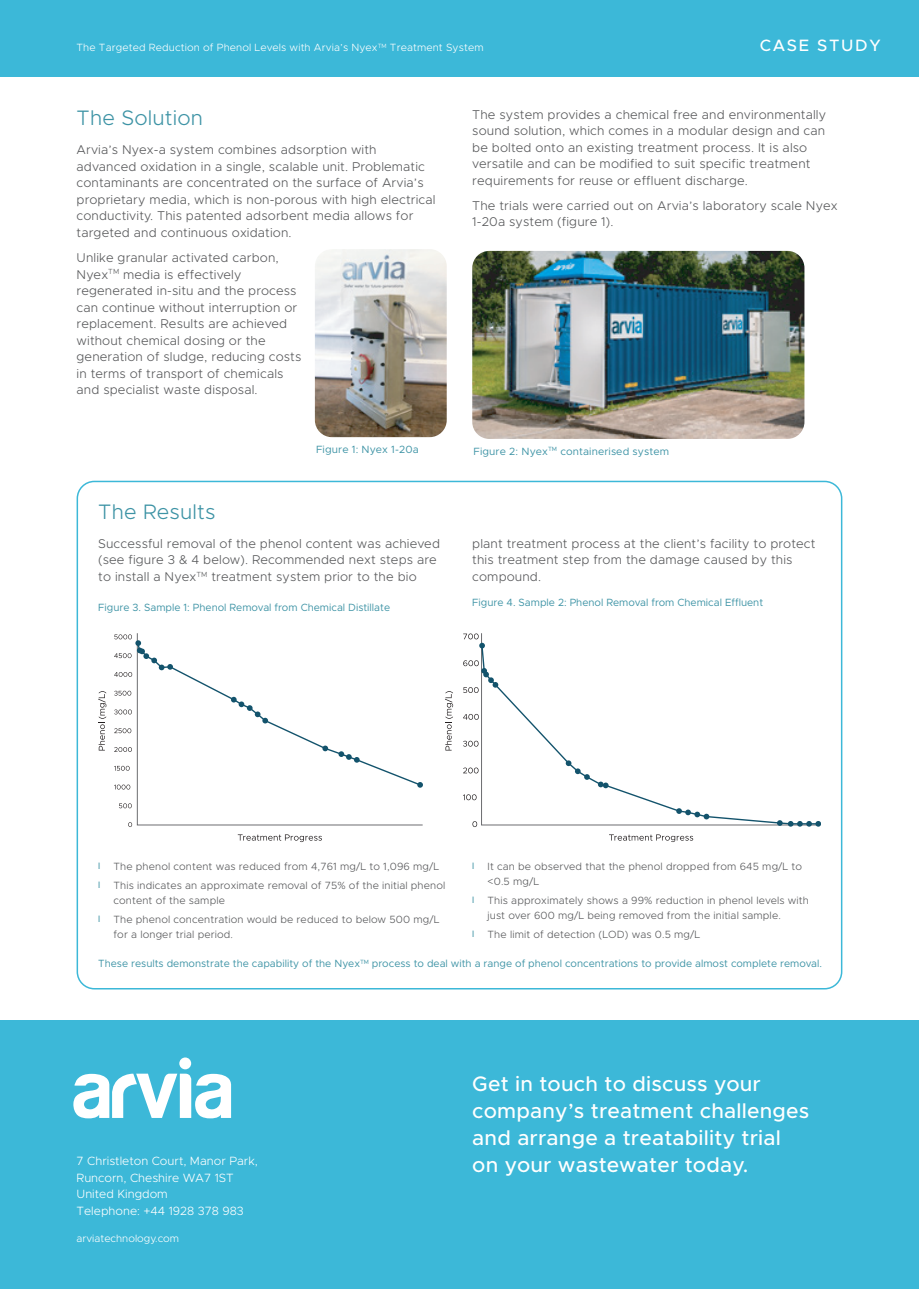
<style>
.page{position:relative;width:919px;height:1289px;background:#fff}
.page>*{position:absolute;margin:0;border:0;box-sizing:border-box;transform-origin:0 0}
.t1{font:500 21px/27px "Metropolis";letter-spacing:.01em;color:#fff}
.t2{font:300 21px "Metropolis";letter-spacing:.01em;color:#3d93a5}
.t3{font:500 16.5px "Metropolis";letter-spacing:.1em;color:#fff}
.t4{font:300 12.75px/16.5px "Metropolis";letter-spacing:.01em;color:#57585a}
.t5{font:300 12px/16.5px "Metropolis";color:#fff}
.t6{font:300 10.5px/15px "Metropolis";letter-spacing:.01em;color:#57585a}
.t7{font:10.5px "Metropolis";color:#3d93a5}
.t8{font:300 10.5px "Metropolis";letter-spacing:.01em;color:#fff}
.s1{color:#3d93a5}
</style>
<div class="page">
<div style="left:0;top:1020px;width:918px;height:268px;background:#3cb8d8"></div>
<div style="left:179px;top:1057px;width:12px;height:12px;background:#fff;border-radius:50%"></div>
<svg style="left:73px;top:1073px;width:158px;height:45px"></svg>
<div style="left:0;top:0;width:918px;height:77px;background:#3cb8d8"></div>
<img style="left:315px;top:249px;width:131px;height:188px">
<img style="left:472px;top:251px;width:332px;height:188px">
<svg style="left:137px;top:633px;width:286px;height:192px"></svg>
<svg style="left:119px;top:803px;width:13px;height:5px"></svg>
<svg style="left:128px;top:822px;width:4px;height:5px"></svg>
<svg style="left:238px;top:834px;width:84px;height:8px"></svg>
<svg style="left:114px;top:634px;width:309px;height:155px"></svg>
<svg style="left:463px;top:714px;width:16px;height:5px"></svg>
<svg style="left:463px;top:740px;width:15px;height:6px"></svg>
<svg style="left:463px;top:767px;width:15px;height:6px"></svg>
<svg style="left:463px;top:794px;width:13px;height:6px"></svg>
<svg style="left:472px;top:821px;width:5px;height:6px"></svg>
<svg style="left:609px;top:834px;width:84px;height:8px"></svg>
<svg style="left:445px;top:691px;width:8px;height:59px"></svg>
<svg style="left:98px;top:691px;width:8px;height:59px"></svg>
<svg style="left:463px;top:633px;width:20px;height:15px"></svg>
<svg style="left:463px;top:660px;width:16px;height:33px"></svg>
<svg style="left:777px;top:821px;width:43px;height:5px"></svg>
<svg style="left:480px;top:643px;width:339px;height:182px"></svg>
<p class="t8" style="left:77px;top:41px;width:408px">The Targeted Reduction of Phenol Levels with Arvia’s Nyex<sup>TM</sup> Treatment System</p>
<p class="t3" style="left:759px;top:35px;width:122px">CASE STUDY</p>
<h1 class="t2" style="left:77px;top:105px;width:128px">The Solution</h1>
<p class="t4" style="left:77px;top:142px;width:360px">Arvia’s Nyex-a system combines adsorption with advanced oxidation in a single, scalable unit. Problematic contaminants are concentrated on the surface of Arvia’s proprietary media, which is non-porous with high electrical conductivity. This patented adsorbent media allows for targeted and continuous oxidation.</p>
<p class="t4" style="left:77px;top:249px;width:226px">Unlike granular activated carbon, Nyex<sup>TM</sup> media is effectively regenerated in-situ and the process can continue without interruption or replacement. Results are achieved without chemical dosing or the generation of sludge, reducing costs in terms of transport of chemicals and specialist waste disposal.</p>
<p class="t7" style="left:316px;top:443px;width:104px">Figure 1: Nyex 1-20a</p>
<p class="t4" style="left:472px;top:106px;width:355px">The system provides a chemical free and environmentally sound solution, which comes in a modular design and can be bolted onto an existing treatment process. It is also versatile and can be modified to suit specific treatment requirements for reuse or effluent discharge.</p>
<p class="t4" style="left:472px;top:197px;width:367px">The trials were carried out on Arvia’s laboratory scale Nyex<br>1-20a system (figure 1).</p>
<p class="t7" style="left:473px;top:445px;width:197px">Figure 2: Nyex<sup>TM</sup> containerised system</p>
<h1 class="t2" style="left:98px;top:498px;width:119px">The Results</h1>
<p class="t4" style="left:98px;top:535px;width:343px">Successful removal of the phenol content was achieved (see figure 3 &amp; 4 below). Recommended next steps are to install a Nyex<sup>TM</sup> treatment system prior to the bio</p>
<p class="t4" style="left:472px;top:535px;width:345px">plant treatment process at the client’s facility to protect this treatment step from the damage caused by this compound.</p>
<p class="t7" style="left:98px;top:601px;width:293px">Figure 3. Sample 1: Phenol Removal from Chemical Distillate</p>
<p class="t7" style="left:472px;top:596px;width:292px">Figure 4. Sample 2: Phenol Removal from Chemical Effluent</p>
<p class="t6" style="left:98px;top:858px;width:342px"><span class="s1">●</span> The phenol content was reduced from 4,761 mg/L to 1,096 mg/L</p>
<p class="t6" style="left:113px;top:877px;width:333px;text-indent:-15px"><span class="s1">●</span> This indicates an approximate removal of 75% of the initial phenol content of the sample</p>
<p class="t6" style="left:113px;top:912px;width:327px;text-indent:-15px"><span class="s1">●</span> The phenol concentration would be reduced to below 500 mg/L for a longer trial period.</p>
<p class="t6" style="left:487px;top:858px;width:316px;text-indent:-15px"><span class="s1">●</span> It can be observed that the phenol dropped from 645 mg/L to &lt;0.5 mg/L</p>
<p class="t6" style="left:487px;top:892px;width:323px;text-indent:-15px"><span class="s1">●</span> This approximately shows a 99% reduction in phenol levels with just over 600 mg/L being removed from the initial sample.</p>
<p class="t6" style="left:472px;top:927px;width:229px"><span class="s1">●</span> The limit of detection (LOD) was 0.5 mg/L</p>
<p class="t7" style="left:98px;top:956px;width:725px">These results demonstrate the capability of the Nyex<sup>TM</sup> process to deal with a range of phenol concentrations to provide almost complete removal.</p>
<p class="t5" style="left:77px;top:1152px;width:183px">7 Christleton Court, Manor Park,<br>Runcorn, Cheshire WA7 1ST<br>United Kingdom<br>Telephone: +44 1928 378 983</p>
<p class="t8" style="left:77px;top:1231px;width:104px">arviatechnology.com</p>
<h1 class="t1" style="left:472px;top:1070px;width:338px">Get in touch to discuss your company’s treatment challenges and arrange a treatability trial on your wastewater today.</h1>
</div>
